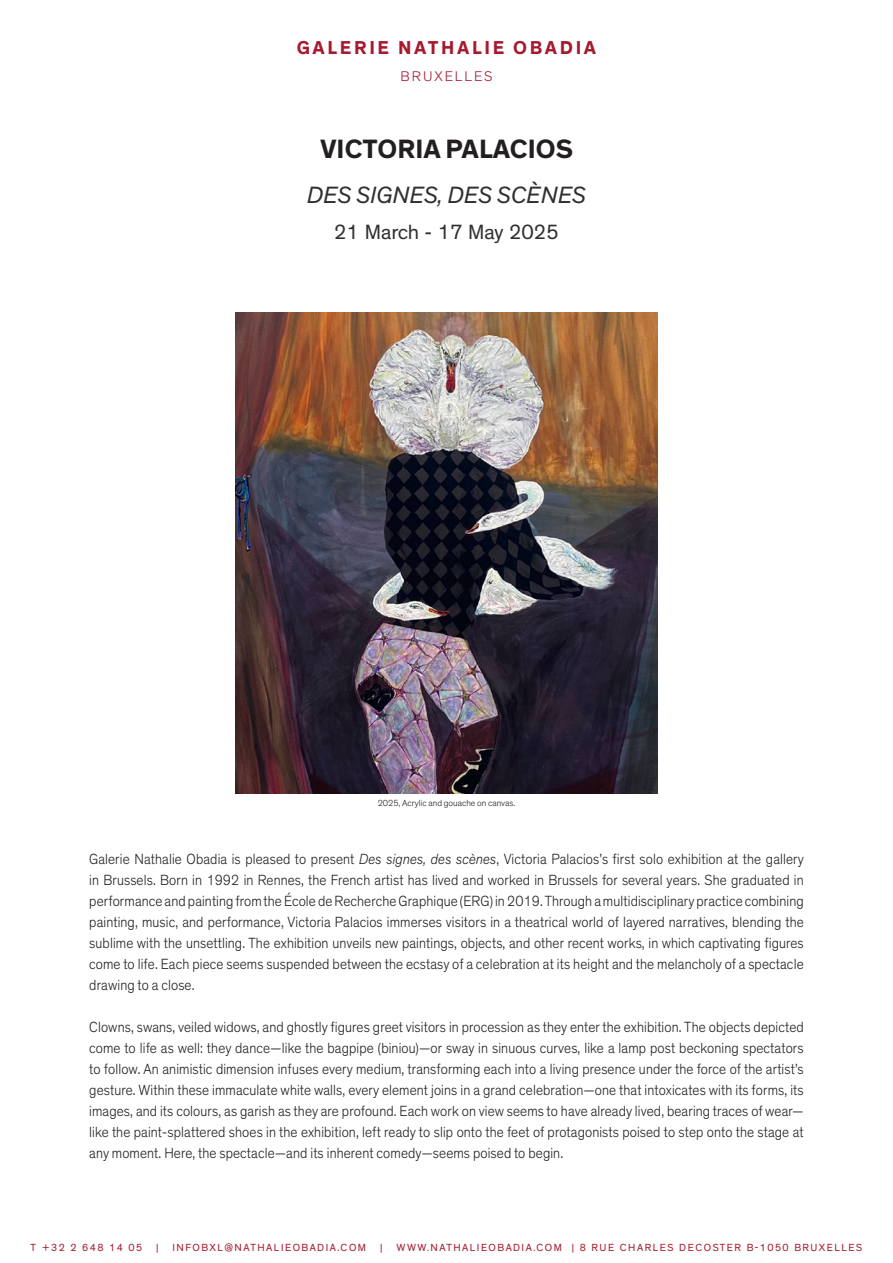
<style>
.page{position:relative;width:893px;height:1263px;background:#fff}
.page>*{position:absolute;margin:0;border:0;box-sizing:border-box;transform-origin:0 0}
.t1{font:700 27px "Theinhardt";color:#231f20}
.t2{font:italic 24px "Theinhardt";letter-spacing:.01em;color:#312f30}
.t3{font:21px "Theinhardt";color:#312f30}
.t4{font:700 19.05px "Theinhardt";letter-spacing:.14em;color:#a6192e}
.t5{font:300 15px/21px "Theinhardt";letter-spacing:.01em;color:#231f20;text-align:justify;scale:.92 1}
.t6{font:300 14.25px "Theinhardt";letter-spacing:.14em;color:#a6192e}
.t7{font:10.5px "Theinhardt";letter-spacing:.145em;color:#a6192e}
.t8{font:300 9px "Theinhardt";color:#231f20}
.s1{font-style:italic}
</style>
<div class="page">
<img style="left:236px;top:312px;width:421px;height:481px">
<p class="t4" style="left:297px;top:36px;width:301px">GALERIE NATHALIE OBADIA</p>
<p class="t6" style="left:401px;top:68px;width:93px">BRUXELLES</p>
<p class="t1" style="left:320px;top:132px;width:254px">VICTORIA PALACIOS</p>
<p class="t2" style="left:307px;top:181px;width:280px">DES SIGNES, DES SCÈNES</p>
<p class="t3" style="left:334px;top:219px;width:226px">21 March - 17 May 2025</p>
<p class="t8" style="left:378px;top:797px;width:139px">2025, Acrylic and gouache on canvas.</p>
<p class="t5" style="left:89px;top:848px;width:778px">Galerie Nathalie Obadia is pleased to present <span class="s1">Des signes, des scènes</span>, Victoria Palacios’s first solo exhibition at the gallery in Brussels. Born in 1992 in Rennes, the French artist has lived and worked in Brussels for several years. She graduated in performance and painting from the École de Recherche Graphique (ERG) in 2019. Through a multidisciplinary practice combining painting, music, and performance, Victoria Palacios immerses visitors in a theatrical world of layered narratives, blending the sublime with the unsettling. The exhibition unveils new paintings, objects, and other recent works, in which captivating figures come to life. Each piece seems suspended between the ecstasy of a celebration at its height and the melancholy of a spectacle drawing to a close.</p>
<p class="t5" style="left:89px;top:1016px;width:778px">Clowns, swans, veiled widows, and ghostly figures greet visitors in procession as they enter the exhibition. The objects depicted come to life as well: they dance—like the bagpipe (biniou)—or sway in sinuous curves, like a lamp post beckoning spectators to follow. An animistic dimension infuses every medium, transforming each into a living presence under the force of the artist’s gesture. Within these immaculate white walls, every element joins in a grand celebration—one that intoxicates with its forms, its images, and its colours, as garish as they are profound. Each work on view seems to have already lived, bearing traces of wear— like the paint-splattered shoes in the exhibition, left ready to slip onto the feet of protagonists poised to step onto the stage at any moment. Here, the spectacle—and its inherent comedy—seems poised to begin.</p>
<p class="t7" style="left:31px;top:1241px;width:113px">T +32 2 648 14 05</p>
<p class="t7" style="left:156px;top:1241px;width:4px">|</p>
<p class="t7" style="left:173px;top:1241px;width:195px">INFOBXL@NATHALIEOBADIA.COM</p>
<p class="t7" style="left:380px;top:1241px;width:4px">|</p>
<p class="t7" style="left:396px;top:1241px;width:467px">WWW.NATHALIEOBADIA.COM | 8 RUE CHARLES DECOSTER B-1050 BRUXELLES</p>
</div>
